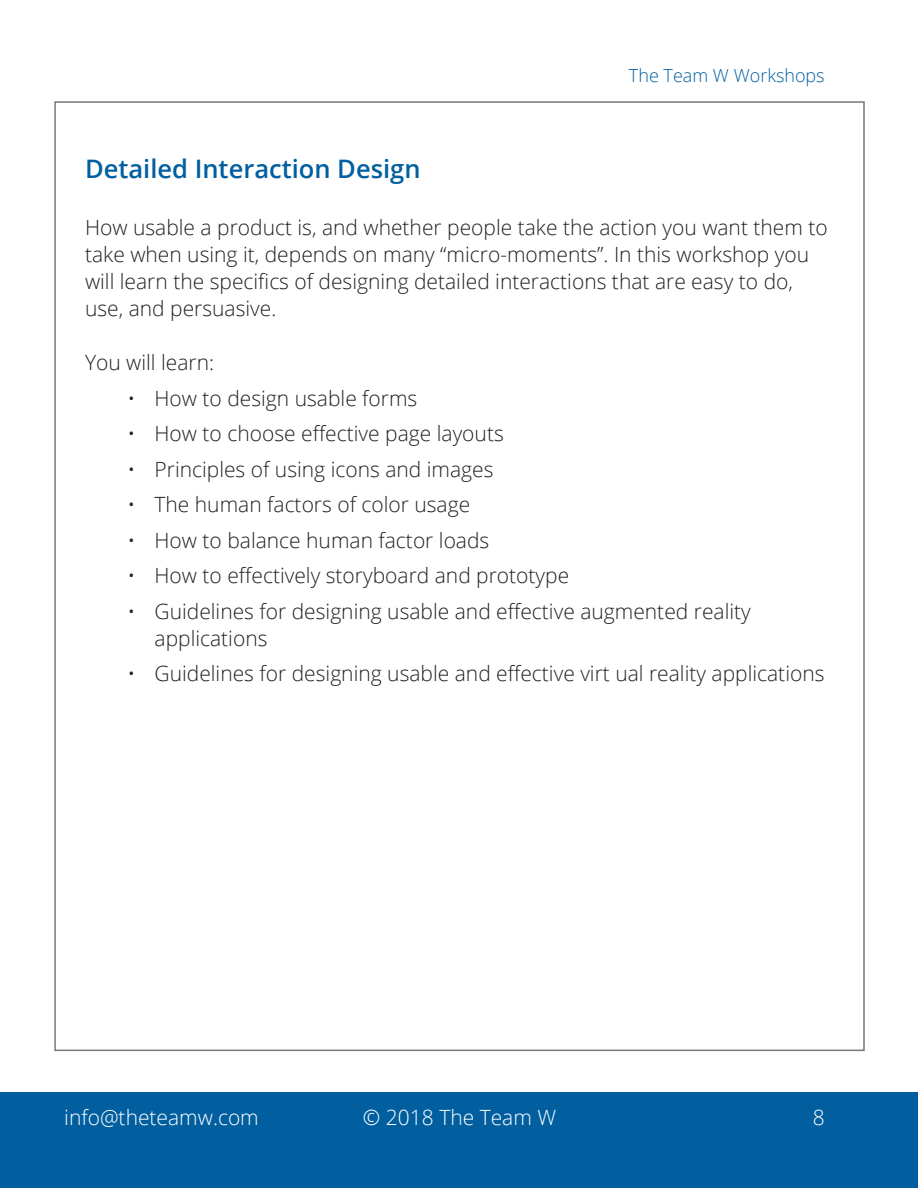
<style>
.page{position:relative;width:918px;height:1188px;background:#fff}
.page>*{position:absolute;margin:0;border:0;box-sizing:border-box;transform-origin:0 0}
.Header_Size_3{font:600 25.5px "Open Sans";color:#015fa0}
.Paragraph{font:300 21px/27px "Open Sans";color:#231f20}
.t1{font:300 21px "Open Sans";color:#fff}
.t2{font:300 18px "Open Sans";color:#015fa0}
</style>
<div class="page">
<div style="left:0;top:1093px;width:918px;height:95px;background:#015fa0"></div>
<p class="t2" style="left:629px;top:63px;width:197px">The Team W Workshops</p>
<p class="Header_Size_3" style="left:85px;top:151px;width:337px">Detailed Interaction Design</p>
<p class="Paragraph" style="left:85px;top:214px;width:744px">How usable a product is, and whether people take the action you want them to take when using it, depends on many “micro-moments”. In this workshop you will learn the specifics of designing detailed interactions that are easy to do, use, and persuasive.</p>
<p class="Paragraph" style="left:85px;top:349px;width:131px">You will learn:</p>
<p class="Paragraph" style="left:128px;top:384px;width:291px">• How to design usable forms</p>
<p class="Paragraph" style="left:128px;top:420px;width:378px">• How to choose effective page layouts</p>
<p class="Paragraph" style="left:128px;top:455px;width:368px">• Principles of using icons and images</p>
<p class="Paragraph" style="left:128px;top:491px;width:344px">• The human factors of color usage</p>
<p class="Paragraph" style="left:128px;top:526px;width:363px">• How to balance human factor loads</p>
<p class="Paragraph" style="left:128px;top:562px;width:443px">• How to effectively storyboard and prototype</p>
<p class="Paragraph" style="left:155px;top:597px;width:598px;text-indent:-27px">• Guidelines for designing usable and effective augmented reality applications</p>
<p class="Paragraph" style="left:128px;top:660px;width:699px">• Guidelines for designing usable and effective virt ual reality applications</p>
<p class="t1" style="left:64px;top:1103px;width:196px">info@theteamw.com</p>
<p class="t1" style="left:363px;top:1103px;width:195px">© 2018 The Team W</p>
<p class="t1" style="left:813px;top:1103px;width:13px">8</p>
</div>
